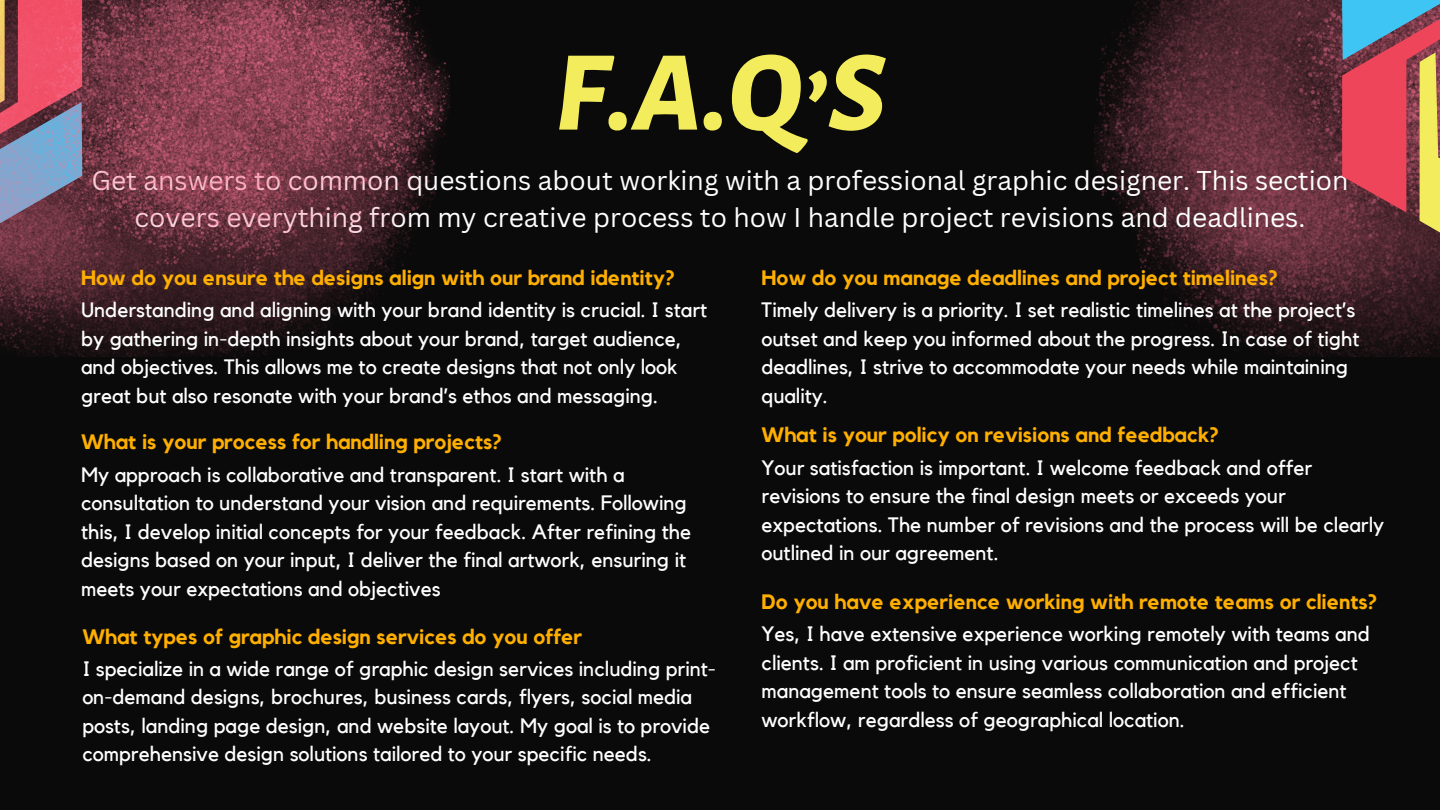
<style>
.page{position:relative;width:1440px;height:810px;background:#0b0a0a}
.page>*{position:absolute;margin:0;border:0;box-sizing:border-box;transform-origin:0 0}
.t1{font:italic 800 114.6px "Alegreya Sans SC";color:#f3ec5c}
.t2{font:26.4px/36.8px "Canva Sans";color:#fff;text-align:center}
.t3{font:20.8px/28.5px "Kollektif";color:#fff}
.t4{font:700 20.8px "Kollektif";color:#ffaf00}
</style>
<div class="page">
<img style="left:1094px;top:0;width:346px;height:357px">
<svg style="left:1342px;top:0;width:98px;height:271px;background:#a15f5f"></svg>
<img style="left:0;top:0;width:450px;height:357px">
<h1 class="t1" style="left:554px;top:6px;width:333px">F.A.Q’S</h1>
<p class="t2" style="left:91px;top:162px;width:1259px">Get answers to common questions about working with a professional graphic designer. This section covers everything from my creative process to how I handle project revisions and deadlines.</p>
<p class="t4" style="left:81px;top:266px;width:595px">How do you ensure the designs align with our brand identity?</p>
<p class="t3" style="left:81px;top:296px;width:628px">Understanding and aligning with your brand identity is crucial. I start by gathering in-depth insights about your brand, target audience, and objectives. This allows me to create designs that not only look great but also resonate with your brand’s ethos and messaging.</p>
<p class="t4" style="left:81px;top:430px;width:423px">What is your process for handling projects?</p>
<p class="t3" style="left:81px;top:460px;width:612px">My approach is collaborative and transparent. I start with a consultation to understand your vision and requirements. Following this, I develop initial concepts for your feedback. After refining the designs based on your input, I deliver the final artwork, ensuring it meets your expectations and objectives</p>
<p class="t4" style="left:762px;top:266px;width:518px">How do you manage deadlines and project timelines?</p>
<p class="t3" style="left:762px;top:296px;width:600px">Timely delivery is a priority. I set realistic timelines at the project’s outset and keep you informed about the progress. In case of tight deadlines, I strive to accommodate your needs while maintaining quality.</p>
<p class="t4" style="left:762px;top:423px;width:459px">What is your policy on revisions and feedback?</p>
<p class="t3" style="left:762px;top:453px;width:624px">Your satisfaction is important. I welcome feedback and offer revisions to ensure the final design meets or exceeds your expectations. The number of revisions and the process will be clearly outlined in our agreement.</p>
<p class="t4" style="left:762px;top:590px;width:617px">Do you have experience working with remote teams or clients?</p>
<p class="t3" style="left:762px;top:620px;width:610px">Yes, I have extensive experience working remotely with teams and clients. I am proficient in using various communication and project management tools to ensure seamless collaboration and efficient workflow, regardless of geographical location.</p>
<p class="t4" style="left:82px;top:624px;width:501px">What types of graphic design services do you offer</p>
<p class="t3" style="left:82px;top:654px;width:635px">I specialize in a wide range of graphic design services including print&shy;on-demand designs, brochures, business cards, flyers, social media posts, landing page design, and website layout. My goal is to provide comprehensive design solutions tailored to your specific needs.</p>
</div>
